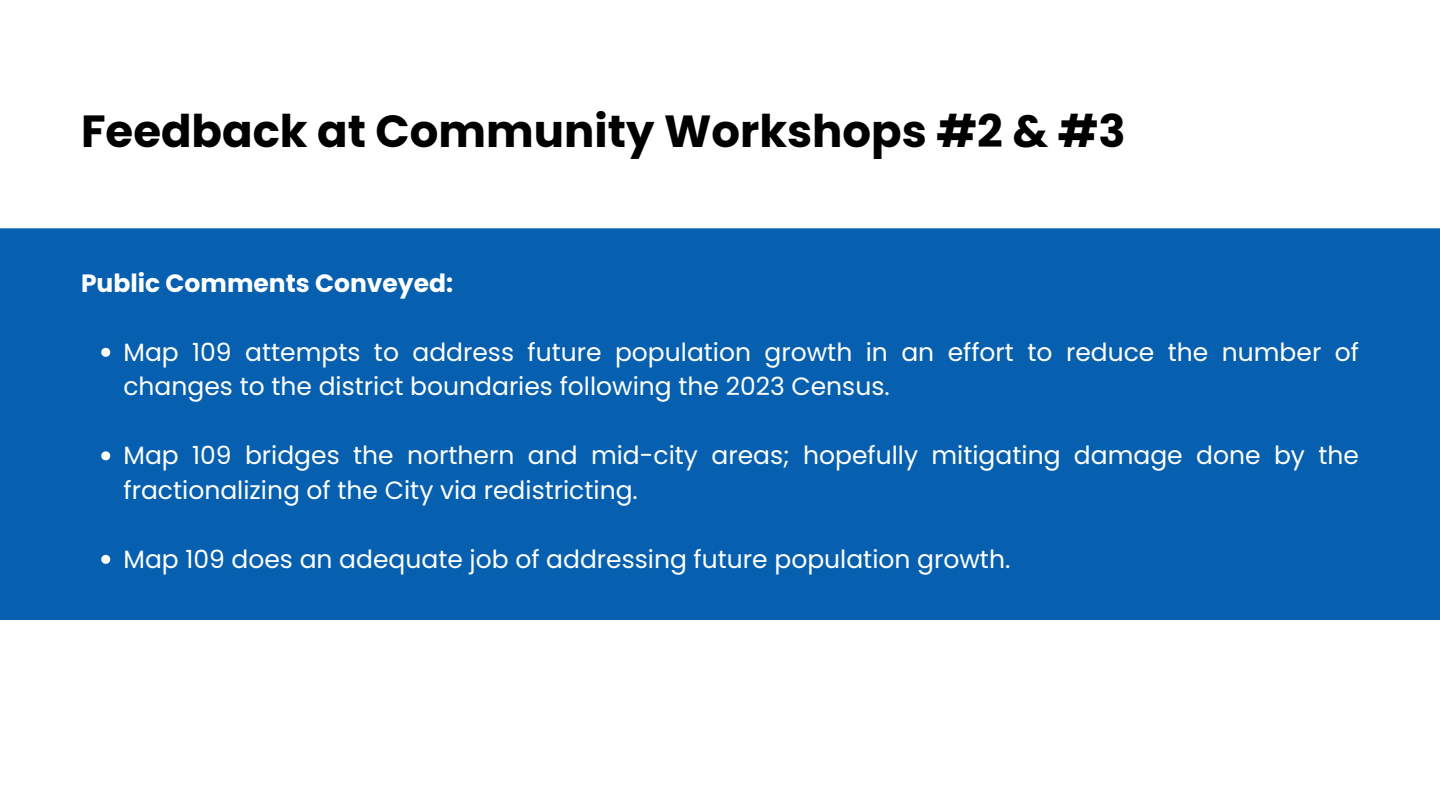
<style>
.page{position:relative;width:1440px;height:810px;background:#fff}
.page>*{position:absolute;margin:0;border:0;box-sizing:border-box;transform-origin:0 0}
.t1{font:700 45px "Poppins";color:#000}
.t2{font:25px/34.5px "Poppins";color:#fff}
.t3{font:700 25px "Poppins";color:#fff}
</style>
<div class="page">
<div style="left:0;top:228px;width:1440px;height:392px;background:#0660af"></div>
<svg style="left:101px;top:348px;width:9px;height:9px"></svg>
<svg style="left:101px;top:451px;width:9px;height:9px"></svg>
<svg style="left:101px;top:555px;width:9px;height:9px"></svg>
<p class="t1" style="left:81px;top:99px;width:1046px">Feedback at Community Workshops #2 &amp; #3</p>
<p class="t3" style="left:81px;top:265px;width:374px">Public Comments Conveyed:</p>
<p class="t2" style="left:123px;top:335px;width:1237px">Map 109 attempts to address future population growth in an effort to reduce the number of changes to the district boundaries following the 2023 Census.</p>
<p class="t2" style="left:123px;top:438px;width:1237px">Map 109 bridges the northern and mid-city areas; hopefully mitigating damage done by the fractionalizing of the City via redistricting.</p>
<p class="t2" style="left:123px;top:542px;width:888px">Map 109 does an adequate job of addressing future population growth.</p>
</div>
